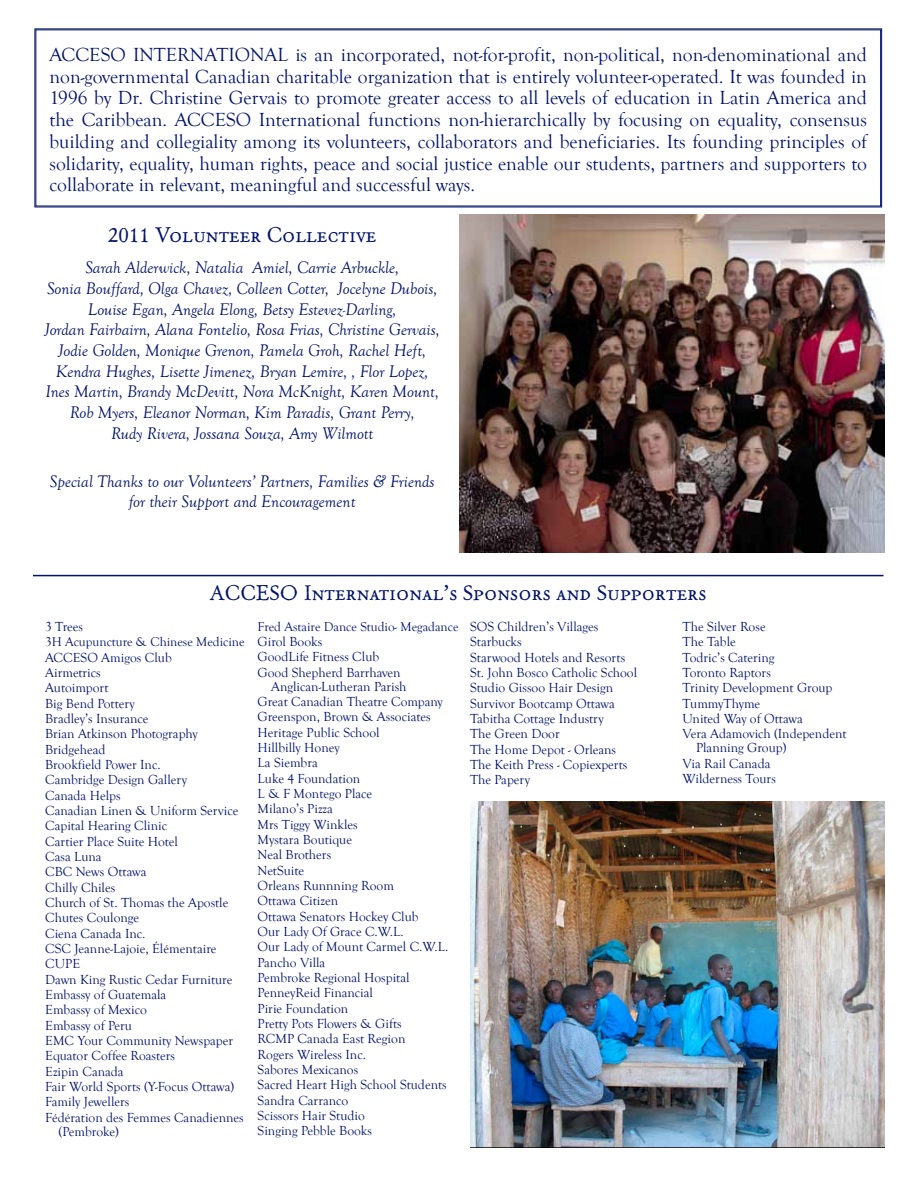
<style>
.page{position:relative;width:918px;height:1188px;background:#fff}
.page>*{position:absolute;margin:0;border:0;box-sizing:border-box;transform-origin:0 0}
.t1{font:21px "Old Claude Expert";color:#001269}
.t2{font:19.5px/21.8px "Goudy Old Style T";color:#001269;text-align:justify}
.t3{font:italic 17.25px/20.7px "Goudy Old Style T";color:#001269;text-align:center}
.t4{font:13.5px/15.3px "Goudy Old Style T";color:#001269}
.t5{font:13.2px "Goudy Old Style T";color:#001269}
</style>
<div class="page">
<svg style="left:34px;top:28px;width:848px;height:180px"></svg>
<hr style="left:33px;top:575px;width:851px;height:1px;background:#001269">
<img style="left:470px;top:801px;width:414px;height:346px">
<img style="left:459px;top:215px;width:425px;height:338px">
<p class="t2" style="left:50px;top:44px;width:819px">ACCESO INTERNATIONAL is an incorporated, not-for-profit, non-political, non-denominational and non-governmental Canadian charitable organization that is entirely volunteer-operated. It was founded in 1996 by Dr. Christine Gervais to promote greater access to all levels of education in Latin America and the Caribbean. ACCESO International functions non-hierarchically by focusing on equality, consensus building and collegiality among its volunteers, collaborators and beneficiaries. Its founding principles of solidarity, equality, human rights, peace and social justice enable our students, partners and supporters to collaborate in relevant, meaningful and successful ways.</p>
<h1 class="t1" style="left:108px;top:221px;width:270px">2011 Volunteer Collective</h1>
<p class="t3" style="left:45px;top:258px;width:397px">Sarah Alderwick, Natalia Amiel, Carrie Arbuckle,<br>Sonia Bouffard, Olga Chavez, Colleen Cotter, Jocelyne Dubois, Louise Egan, Angela Elong, Betsy Estevez-Darling,<br>Jordan Fairbairn, Alana Fontelio, Rosa Frias, Christine Gervais, Jodie Golden, Monique Grenon, Pamela Groh, Rachel Heft, Kendra Hughes, Lisette Jimenez, Bryan Lemire, , Flor Lopez, Ines Martin, Brandy McDevitt, Nora McKnight, Karen Mount, Rob Myers, Eleanor Norman, Kim Paradis, Grant Perry,<br>Rudy Rivera, Jossana Souza, Amy Wilmott</p>
<p class="t3" style="left:50px;top:471px;width:386px">Special Thanks to our Volunteers’ Partners, Families &amp; Friends for their Support and Encouragement</p>
<h1 class="t1" style="left:210px;top:580px;width:498px">ACCESO International’s Sponsors and Supporters</h1>
<p class="t4" style="left:45px;top:619px;width:40px">3 Trees</p>
<p class="t5" style="left:45px;top:635px;width:201px">3H Acupuncture &amp; Chinese Medicine</p>
<p class="t4" style="left:45px;top:650px;width:200px">ACCESO Amigos Club<br>Airmetrics<br>Autoimport<br>Big Bend Pottery<br>Bradley’s Insurance<br>Brian Atkinson Photography<br>Bridgehead<br>Brookfield Power Inc.<br>Cambridge Design Gallery<br>Canada Helps<br>Canadian Linen &amp; Uniform Service<br>Capital Hearing Clinic<br>Cartier Place Suite Hotel<br>Casa Luna<br>CBC News Ottawa<br>Chilly Chiles<br>Church of St. Thomas the Apostle<br>Chutes Coulonge<br>Ciena Canada Inc.<br>CSC Jeanne-Lajoie, Élémentaire<br>CUPE<br>Dawn King Rustic Cedar Furniture<br>Embassy of Guatemala<br>Embassy of Mexico<br>Embassy of Peru<br>EMC Your Community Newspaper<br>Equator Coffee Roasters<br>Ezipin Canada<br>Fair World Sports (Y-Focus Ottawa)<br>Family Jewellers<br>Fédération des Femmes Canadiennes</p>
<p class="t4" style="left:59px;top:1124px;width:62px">(Pembroke)</p>
<p class="t5" style="left:258px;top:619px;width:202px">Fred Astaire Dance Studio- Megadance</p>
<p class="t4" style="left:258px;top:634px;width:145px">Girol Books<br>GoodLife Fitness Club<br>Good Shepherd Barrhaven</p>
<p class="t4" style="left:258px;top:679px;width:192px;text-indent:14px">Anglican-Lutheran Parish<br>Great Canadian Theatre Company<br>Greenspon, Brown &amp; Associates<br>Heritage Public School<br>Hillbilly Honey<br>La Siembra<br>Luke 4 Foundation<br>L &amp; F Montego Place<br>Milano’s Pizza<br>Mrs Tiggy Winkles<br>Mystara Boutique<br>Neal Brothers<br>NetSuite<br>Orleans Runnning Room<br>Ottawa Citizen<br>Ottawa Senators Hockey Club<br>Our Lady Of Grace C.W.L.<br>Our Lady of Mount Carmel C.W.L.<br>Pancho Villa<br>Pembroke Regional Hospital<br>PenneyReid Financial<br>Pirie Foundation<br>Pretty Pots Flowers &amp; Gifts<br>RCMP Canada East Region<br>Rogers Wireless Inc.<br>Sabores Mexicanos<br>Sacred Heart High School Students<br>Sandra Carranco<br>Scissors Hair Studio<br>Singing Pebble Books</p>
<p class="t4" style="left:470px;top:619px;width:169px">SOS Children’s Villages<br>Starbucks<br>Starwood Hotels and Resorts<br>St. John Bosco Catholic School<br>Studio Gissoo Hair Design<br>Survivor Bootcamp Ottawa<br>Tabitha Cottage Industry<br>The Green Door<br>The Home Depot - Orleans<br>The Keith Press - Copiexperts<br>The Papery</p>
<p class="t4" style="left:683px;top:619px;width:166px">The Silver Rose<br>The Table<br>Todric’s Catering<br>Toronto Raptors<br>Trinity Development Group<br>TummyThyme<br>United Way of Ottawa<br>Vera Adamovich (Independent</p>
<p class="t4" style="left:683px;top:741px;width:105px;text-indent:14px">Planning Group)<br>Via Rail Canada<br>Wilderness Tours</p>
</div>
